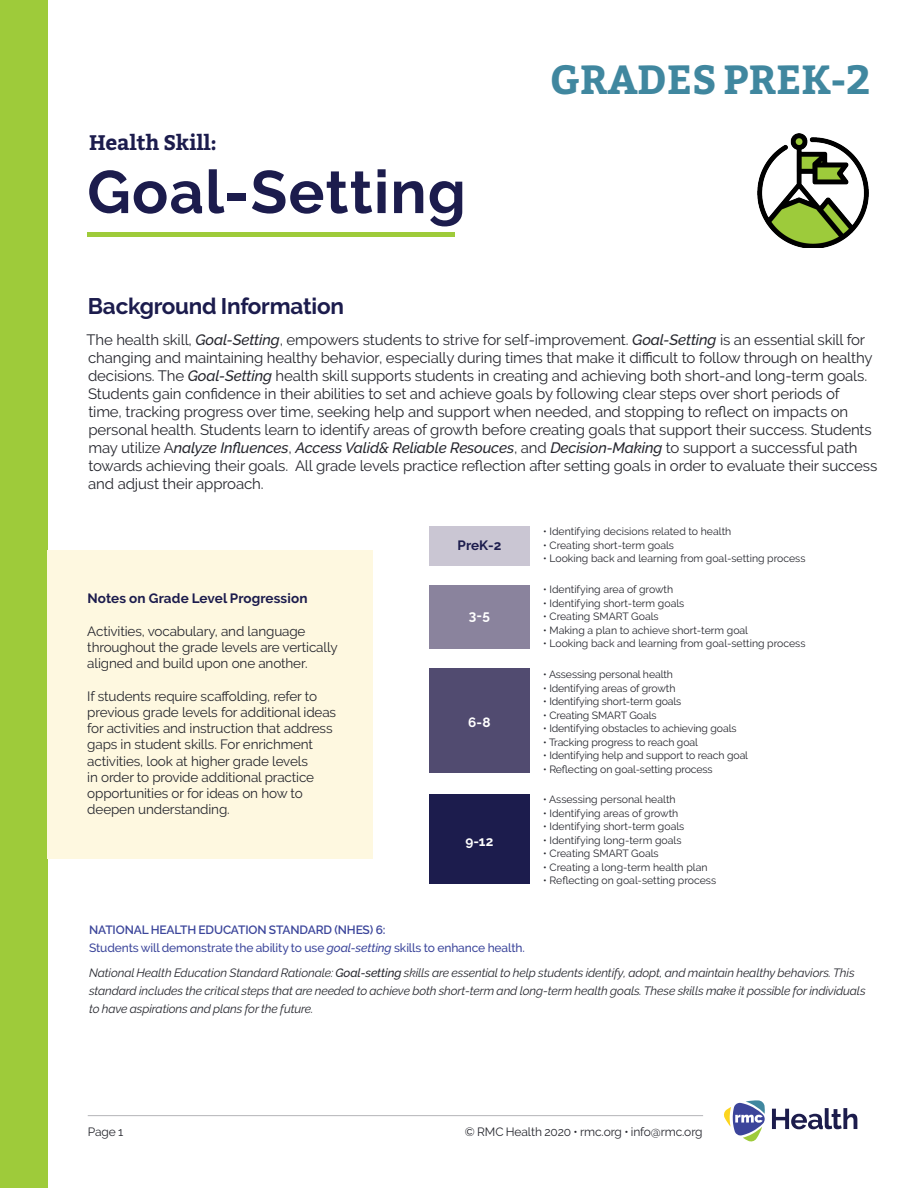
<style>
.page{position:relative;width:918px;height:1188px;background:#fff}
.page>*{position:absolute;margin:0;border:0;box-sizing:border-box;transform-origin:0 0}
.t1{font:700 60px "Raleway";letter-spacing:.02em;color:#1c1c4d}
.t2{font:700 40.65px "Bitter";color:#40879f}
.Medium_Purple_Header{font:700 22.5px "Raleway";letter-spacing:-.01em;color:#1c1c4d}
.t3{font:700 21px "Bitter";letter-spacing:-.01em;color:#1c1c4d}
.Body_Copy{font:15px/18px "Raleway";letter-spacing:-.01em;color:#26272e}
.Body_Copy-2{font:13.5px/16.2px "Raleway";letter-spacing:-.01em;color:#26272e}
.Medium_Purple_Header-2{font:700 13.5px "Raleway";letter-spacing:.01em;color:#1c1c4d}
.Medium_Purple_Header-3{font:700 13.5px "Raleway";color:#fff}
.t4{font:italic 12px/18px "Raleway";letter-spacing:-.01em;color:#26272e}
.t5{font:500 12px/18px "Raleway";letter-spacing:-.01em;color:#3c469b}
.t6{font:12px "Raleway";letter-spacing:-.01em;color:#26272e}
.t7{font:10.5px "Raleway";color:#26272e}
.s1{font-weight:500;font-style:italic}
.s2{font-weight:600}
.s3{font-style:italic}
.s4{font-weight:500}
</style>
<div class="page">
<svg style="left:724px;top:1100px;width:41px;height:42px"></svg>
<svg style="left:772px;top:1108px;width:85px;height:21px"></svg>
<hr style="left:88px;top:1115px;width:615px;height:1px;background:#b4b5b8">
<div style="left:0;top:0;width:47px;height:1188px;background:#9ecb3a"></div>
<div style="left:87px;top:232px;width:367px;height:5px;background:#9ecb3a"></div>
<div style="left:47px;top:551px;width:326px;height:308px;background:#fef8e0"></div>
<div style="left:429px;top:526px;width:101px;height:40px;background:#cac6d3"></div>
<div style="left:429px;top:585px;width:101px;height:64px;background:#8a839d"></div>
<div style="left:429px;top:668px;width:101px;height:105px;background:#514b70"></div>
<div style="left:429px;top:795px;width:101px;height:89px;background:#1c1c4d"></div>
<img style="left:757px;top:134px;width:111px;height:113px">
<p class="t3" style="left:89px;top:126px;width:129px">Health Skill:</p>
<p class="t1" style="left:87px;top:158px;width:380px">Goal-Setting</p>
<p class="t2" style="left:550px;top:48px;width:323px">GRADES PREK-2</p>
<p class="Medium_Purple_Header" style="left:88px;top:293px;width:258px">Background Information</p>
<p class="Body_Copy" style="left:86px;top:331px;width:792px">The health skill, <span class="s1">Goal-Setting</span>, empowers students to strive for self-improvement. <span class="s1">Goal-Setting</span> is an essential skill for changing and maintaining healthy behavior, especially during times that make it difficult to follow through on healthy decisions. The <span class="s1">Goal-Setting</span> health skill supports students in creating and achieving both short-and long-term goals.<br>Students gain confidence in their abilities to set and achieve goals by following clear steps over short periods of<br>time, tracking progress over time, seeking help and support when needed, and stopping to reflect on impacts on personal health. Students learn to identify areas of growth before creating goals that support their success. Students may utilize A<span class="s1">nalyze Influences</span>, <span class="s1">Access Valid&amp; Reliable Resouces</span>, and <span class="s1">Decision-Making</span> to support a successful path towards achieving their goals. All grade levels practice reflection after setting goals in order to evaluate their success and adjust their approach.</p>
<p class="Medium_Purple_Header-2" style="left:88px;top:590px;width:221px">Notes on Grade Level Progression</p>
<p class="Body_Copy-2" style="left:87px;top:623px;width:252px">Activities, vocabulary, and language throughout the grade levels are vertically aligned and build upon one another.</p>
<p class="Body_Copy-2" style="left:87px;top:688px;width:250px">If students require scaffolding, refer to previous grade levels for additional ideas for activities and instruction that address gaps in student skills. For enrichment activities, look at higher grade levels<br>in order to provide additional practice opportunities or for ideas on how to deepen understanding.</p>
<p class="Medium_Purple_Header-2" style="left:458px;top:537px;width:45px">PreK-2</p>
<p class="Medium_Purple_Header-3" style="left:469px;top:608px;width:22px">3-5</p>
<p class="Medium_Purple_Header-3" style="left:468px;top:714px;width:24px">6-8</p>
<p class="Medium_Purple_Header-3" style="left:465px;top:833px;width:29px">9-12</p>
<p class="t7" style="left:543px;top:526px;width:190px">• Identifying decisions related to health</p>
<p class="t7" style="left:543px;top:539px;width:132px">• Creating short-term goals</p>
<p class="t7" style="left:543px;top:552px;width:264px">• Looking back and learning from goal-setting process</p>
<p class="t7" style="left:543px;top:584px;width:132px">• Identifying area of growth</p>
<p class="t7" style="left:543px;top:597px;width:143px">• Identifying short-term goals</p>
<p class="t7" style="left:543px;top:611px;width:117px">• Creating SMART Goals</p>
<p class="t7" style="left:543px;top:624px;width:206px">• Making a plan to achieve short-term goal</p>
<p class="t7" style="left:543px;top:638px;width:264px">• Looking back and learning from goal-setting process</p>
<p class="t7" style="left:543px;top:668px;width:131px">• Assessing personal health</p>
<p class="t7" style="left:543px;top:682px;width:134px">• Identifying areas of growth</p>
<p class="t7" style="left:543px;top:695px;width:140px">• Identifying short-term goals</p>
<p class="t7" style="left:543px;top:709px;width:115px">• Creating SMART Goals</p>
<p class="t7" style="left:543px;top:722px;width:195px">• Identifying obstacles to achieving goals</p>
<p class="t7" style="left:543px;top:736px;width:156px">• Tracking progress to reach goal</p>
<p class="t7" style="left:543px;top:749px;width:206px">• Identifying help and support to reach goal</p>
<p class="t7" style="left:543px;top:763px;width:171px">• Reflecting on goal-setting process</p>
<p class="t7" style="left:543px;top:794px;width:134px">• Assessing personal health</p>
<p class="t7" style="left:543px;top:807px;width:137px">• Identifying areas of growth</p>
<p class="t7" style="left:543px;top:821px;width:143px">• Identifying short-term goals</p>
<p class="t7" style="left:543px;top:834px;width:140px">• Identifying long-term goals</p>
<p class="t7" style="left:543px;top:848px;width:117px">• Creating SMART Goals</p>
<p class="t7" style="left:543px;top:861px;width:166px">• Creating a long-term health plan</p>
<p class="t7" style="left:543px;top:875px;width:174px">• Reflecting on goal-setting process</p>
<p class="t5" style="left:89px;top:921px;width:437px"><span class="s2">NATIONAL HEALTH EDUCATION STANDARD (NHES) 6:<br></span>Students will demonstrate the ability to use <span class="s3">goal-setting</span> skills to enhance health.</p>
<p class="t4" style="left:89px;top:964px;width:778px">National Health Education Standard Rationale: <span class="s4">Goal-setting</span> skills are essential to help students identify, adopt, and maintain healthy behaviors. This standard includes the critical steps that are needed to achieve both short-term and long-term health goals. These skills make it possible for individuals to have aspirations and plans for the future.</p>
<p class="t6" style="left:88px;top:1125px;width:37px">Page 1</p>
<p class="t6" style="left:465px;top:1125px;width:239px">© RMC Health 2020 • rmc.org • info@rmc.org</p>
</div>
